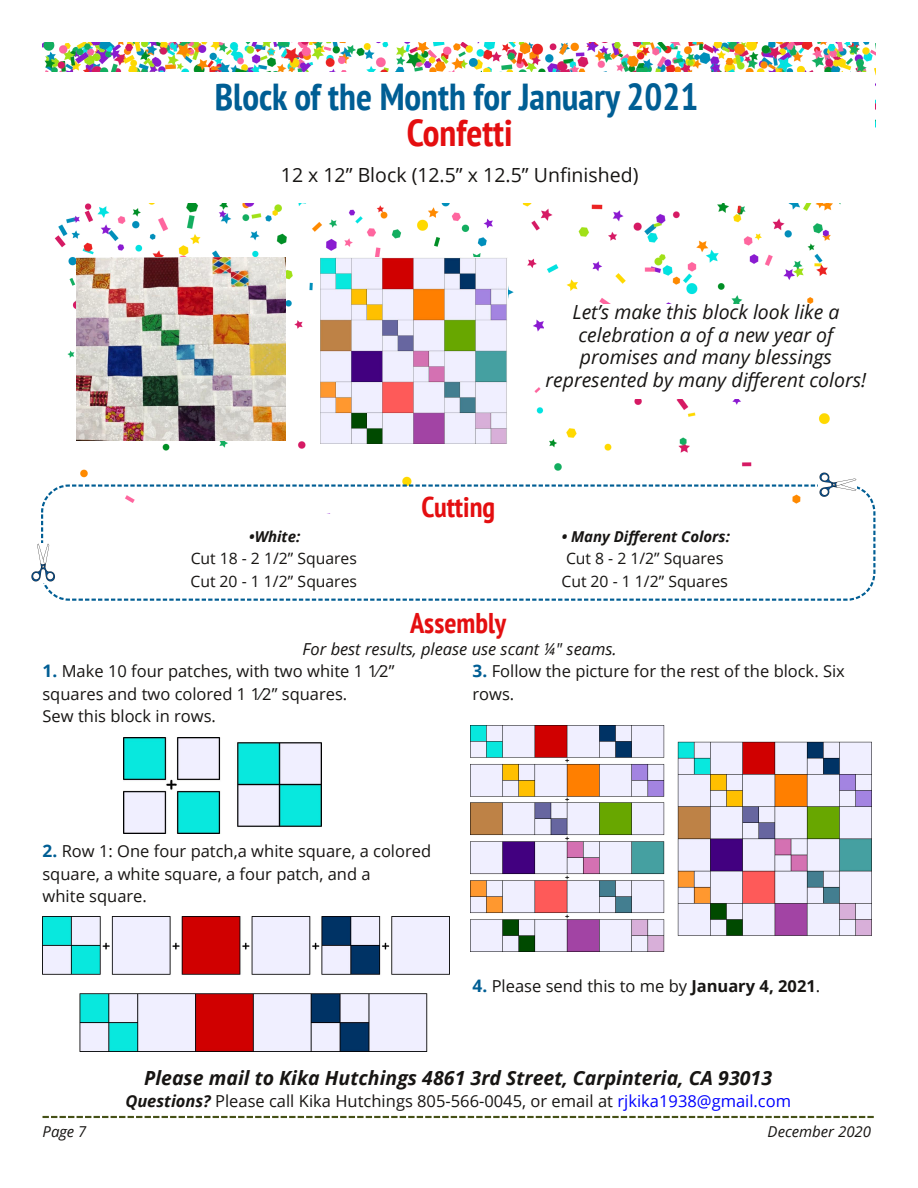
<style>
.page{position:relative;width:918px;height:1188px;background:#fff}
.page>*{position:absolute;margin:0;border:0;box-sizing:border-box;transform-origin:0 0}
.t1{font:700 condensed 37.5px "PT Sans";color:#005e94}
.t2{font:700 condensed 37.5px "PT Sans";color:#e40e10}
.t3{font:700 condensed 28.5px "PT Sans";color:#e40e10}
.t4{font:italic 19.5px/22.5px "Open Sans";color:#171513;text-align:center}
.t5{font:italic 700 19.5px "Open Sans";letter-spacing:.005em;color:#171513}
.t6{font:19.5px "Open Sans";color:#171513}
.t7{font:16.5px/22.5px "Open Sans";color:#171513}
.t8{font:italic 16.5px "Open Sans";color:#171513}
.t9{font:15.75px/22.5px "Open Sans";color:#171513}
.t10{font:italic 700 15px "Open Sans";color:#171513}
.t11{font:italic 15px "Open Sans";color:#171513}
.s1{font-size:16.5px}
.s2{font-weight:700;font-size:17.25px;color:#005e94}
.s3{font-weight:700}
.s4{font-weight:700;font-style:italic}
.s5{color:#00f}
</style>
<div class="page">
<img style="left:43px;top:43px;width:832px;height:471px">
<div style="left:43px;top:72px;width:832px;height:131px;background:#fff"></div>
<div style="left:41px;top:484px;width:834px;height:117px;border:2px dashed #005e94;border-radius:27px"></div>
<svg style="left:43px;top:1116px;width:831px;height:2px;background:#737b4f"></svg>
<div style="left:544px;top:304px;width:325px;height:95px;background:#fff"></div>
<img style="left:76px;top:258px;width:210px;height:183px">
<img style="left:320px;top:258px;width:187px;height:186px">
<img style="left:124px;top:738px;width:197px;height:96px">
<img style="left:818px;top:466px;width:38px;height:38px">
<img style="left:31px;top:544px;width:24px;height:38px">
<img style="left:43px;top:916px;width:407px;height:136px">
<img style="left:471px;top:725px;width:401px;height:227px">
<h1 class="t1" style="left:215px;top:71px;width:485px">Block of the Month for January 2021</h1>
<h1 class="t2" style="left:407px;top:107px;width:107px">Confetti</h1>
<p class="t6" style="left:281px;top:161px;width:359px">12 x 12” Block (12.5” x 12.5” Unfinished)</p>
<p class="t10" style="left:249px;top:526px;width:53px">•White:</p>
<p class="t9" style="left:191px;top:547px;width:168px">Cut 18 - 2 1/2” Squares<br>Cut 20 - 1 1/2” Squares</p>
<h2 class="t3" style="left:421px;top:488px;width:75px">Cutting</h2>
<p class="t4" style="left:546px;top:300px;width:322px">Let’s make this block look like a celebration a of a new year of promises and many blessings represented by many different colors!</p>
<p class="t10" style="left:562px;top:526px;width:170px">• Many Different Colors:</p>
<p class="t9" style="left:562px;top:547px;width:168px">Cut 8 - 2 1/2” Square<span class="s1">s<br></span>Cut 20 - 1 1/2” Square<span class="s1">s</span></p>
<h2 class="t3" style="left:410px;top:604px;width:98px">Assembly</h2>
<p class="t8" style="left:303px;top:637px;width:316px">For best results, please use scant ¼" seams.</p>
<p class="t7" style="left:43px;top:659px;width:353px"><span class="s2">1.</span> Make 10 four patches, with two white 1 1⁄2” squares and two colored 1 1⁄2” squares.<br>Sew this block in rows.</p>
<p class="t7" style="left:472px;top:659px;width:374px"><span class="s2">3.</span> Follow the picture for the rest of the block. Six rows.</p>
<p class="t7" style="left:43px;top:839px;width:390px"><span class="s2">2.</span> Row 1: One four patch,a white square, a colored square, a white square, a four patch, and a<br>white square.</p>
<p class="t7" style="left:472px;top:974px;width:349px"><span class="s2">4.</span> Please send this to me by <span class="s3">January 4, 2021</span>.</p>
<p class="t5" style="left:144px;top:1064px;width:629px">Please mail to Kika Hutchings 4861 3rd Street, Carpinteria, CA 93013</p>
<p class="t7" style="left:125px;top:1090px;width:667px"><span class="s4">Questions?</span> Please call Kika Hutchings 805-566-0045, or email at <span class="s5">rjkika1938@gmail.com</span></p>
<p class="t11" style="left:43px;top:1121px;width:45px">Page 7</p>
<p class="t11" style="left:768px;top:1121px;width:105px">December 2020</p>
</div>
